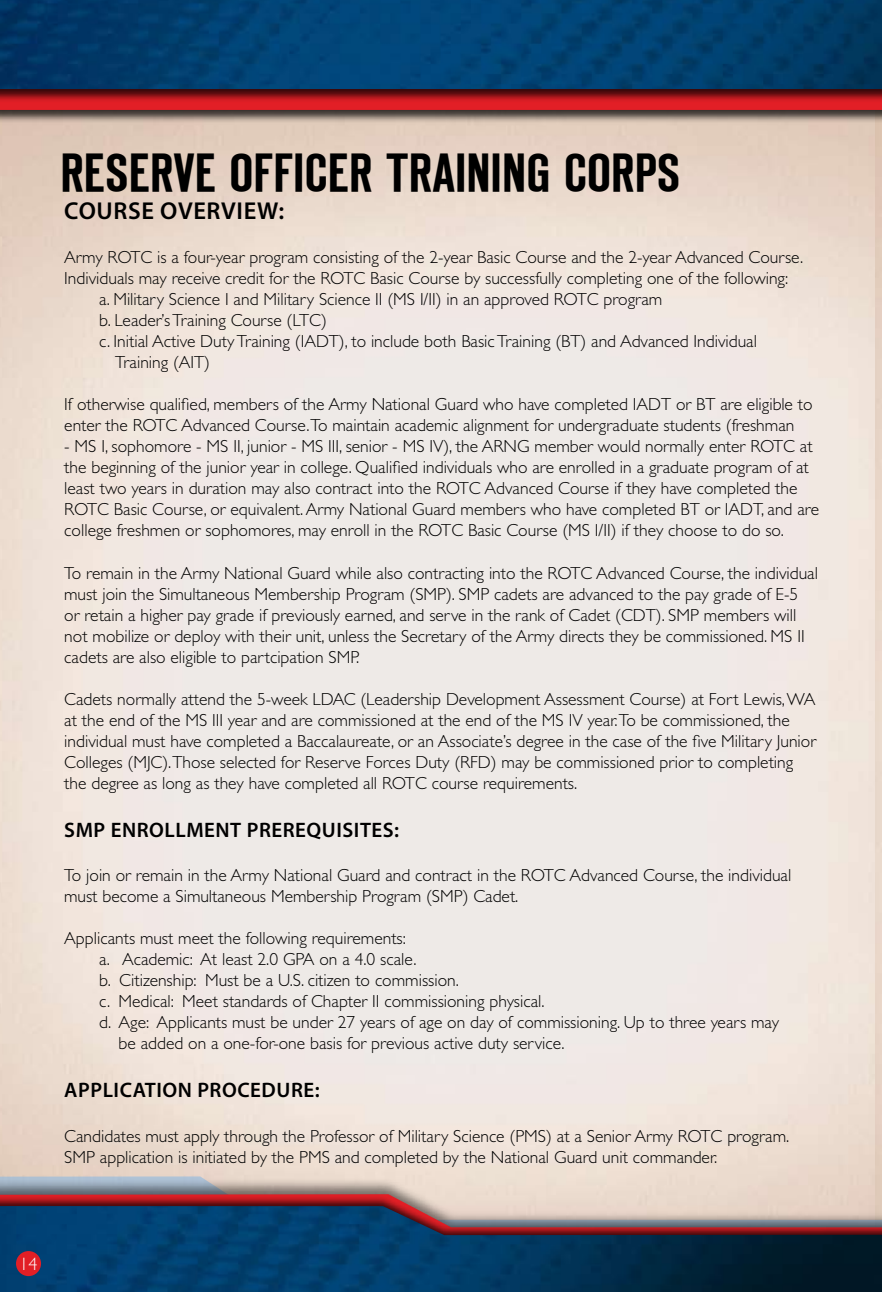
<style>
.page{position:relative;width:882px;height:1292px;background:#fff}
.page>*{position:absolute;margin:0;border:0;box-sizing:border-box;transform-origin:0 0}
.t1{font:49px "Tanek";color:#000}
.t2{font:600 24.5px "Myriad Pro";letter-spacing:.025em;color:#000}
.t3{font:600 21px "Myriad Pro";letter-spacing:.025em;color:#000}
.t4{font:300 18.03px "Gill Sans";color:#fff}
.t5{font:300 17.5px/21px "Gill Sans";color:#000}
</style>
<div class="page">
<div style="left:0;top:0;width:882px;height:146px;background:#e2cdbc"></div>
<div style="left:0;top:0;width:882px;height:135px;background:#000;opacity:.75"></div>
<img style="left:0;top:0;width:881px;height:121px">
<div style="left:0;top:1177px;width:882px;height:115px;background:#000;opacity:.5"></div>
<div style="left:0;top:1194px;width:882px;height:98px;background:#000;opacity:.75"></div>
<img style="left:0;top:1206px;width:882px;height:86px">
<div style="left:16px;top:1251px;width:25px;height:25px;background:#e21f26;border-radius:50%"></div>
<svg style="left:881px;top:0;width:1px;height:132px"></svg>
<svg style="left:881px;top:1176px;width:1px;height:112px"></svg>
<h1 class="t1" style="left:60px;top:148px;width:622px">RESERVE OFFICER TRAINING CORPS</h1>
<h2 class="t2" style="left:64px;top:195px;width:222px">COURSE OVERVIEW:</h2>
<p class="t5" style="left:64px;top:247px;width:740px">Army ROTC is a four-year program consisting of the 2-year Basic Course and the 2-year Advanced Course.</p>
<p class="t5" style="left:64px;top:268px;width:725px">Individuals may receive credit for the ROTC Basic Course by successfully completing one of the following:</p>
<p class="t5" style="left:99px;top:289px;width:565px">a. Military Science I and Military Science II (MS I/II) in an approved ROTC program</p>
<p class="t5" style="left:99px;top:310px;width:229px">b. Leader’s Training Course (LTC)</p>
<p class="t5" style="left:99px;top:331px;width:659px">c. Initial Active Duty Training (IADT), to include both Basic Training (BT) and Advanced Individual</p>
<p class="t5" style="left:115px;top:352px;width:97px">Training (AIT)</p>
<p class="t5" style="left:64px;top:394px;width:750px">If otherwise qualified, members of the Army National Guard who have completed IADT or BT are eligible to enter the ROTC Advanced Course.To maintain academic alignment for undergraduate students (freshman</p>
<p class="t5" style="left:64px;top:436px;width:756px">- MS I, sophomore - MS II, junior - MS III, senior - MS IV), the ARNG member would normally enter ROTC at the beginning of the junior year in college. Qualified individuals who are enrolled in a graduate program of at least two years in duration may also contract into the ROTC Advanced Course if they have completed the ROTC Basic Course, or equivalent. Army National Guard members who have completed BT or IADT, and are college freshmen or sophomores, may enroll in the ROTC Basic Course (MS I/II) if they choose to do so.</p>
<p class="t5" style="left:64px;top:562px;width:755px">To remain in the Army National Guard while also contracting into the ROTC Advanced Course, the individual must join the Simultaneous Membership Program (SMP). SMP cadets are advanced to the pay grade of E-5<br>or retain a higher pay grade if previously earned, and serve in the rank of Cadet (CDT). SMP members will not mobilize or deploy with their unit, unless the Secretary of the Army directs they be commissioned. MS II cadets are also eligible to partcipation SMP.</p>
<p class="t5" style="left:64px;top:688px;width:753px">Cadets normally attend the 5-week LDAC (Leadership Development Assessment Course) at Fort Lewis, WA at the end of the MS III year and are commissioned at the end of the MS IV year.To be commissioned, the individual must have completed a Baccalaureate, or an Associate’s degree in the case of the five Military Junior Colleges (MJC).Those selected for Reserve Forces Duty (RFD) may be commissioned prior to completing the degree as long as they have completed all ROTC course requirements.</p>
<p class="t3" style="left:64px;top:816px;width:336px">SMP ENROLLMENT PREREQUISITES:</p>
<p class="t5" style="left:64px;top:865px;width:729px">To join or remain in the Army National Guard and contract in the ROTC Advanced Course, the individual must become a Simultaneous Membership Program (SMP) Cadet.</p>
<p class="t5" style="left:64px;top:928px;width:343px">Applicants must meet the following requirements:</p>
<p class="t5" style="left:99px;top:949px;width:319px">a. Academic: At least 2.0 GPA on a 4.0 scale.</p>
<p class="t5" style="left:99px;top:970px;width:361px">b. Citizenship: Must be a U.S. citizen to commission.</p>
<p class="t5" style="left:99px;top:991px;width:447px">c. Medical: Meet standards of Chapter II commissioning physical.</p>
<p class="t5" style="left:99px;top:1012px;width:681px">d. Age: Applicants must be under 27 years of age on day of commissioning. Up to three years may</p>
<p class="t5" style="left:119px;top:1033px;width:448px">be added on a one-for-one basis for previous active duty service.</p>
<p class="t3" style="left:64px;top:1077px;width:257px">APPLICATION PROCEDURE:</p>
<p class="t5" style="left:64px;top:1125px;width:727px">Candidates must apply through the Professor of Military Science (PMS) at a Senior Army ROTC program.<br>SMP application is initiated by the PMS and completed by the National Guard unit commander.</p>
<p class="t4" style="left:20px;top:1254px;width:19px">1 4</p>
</div>
